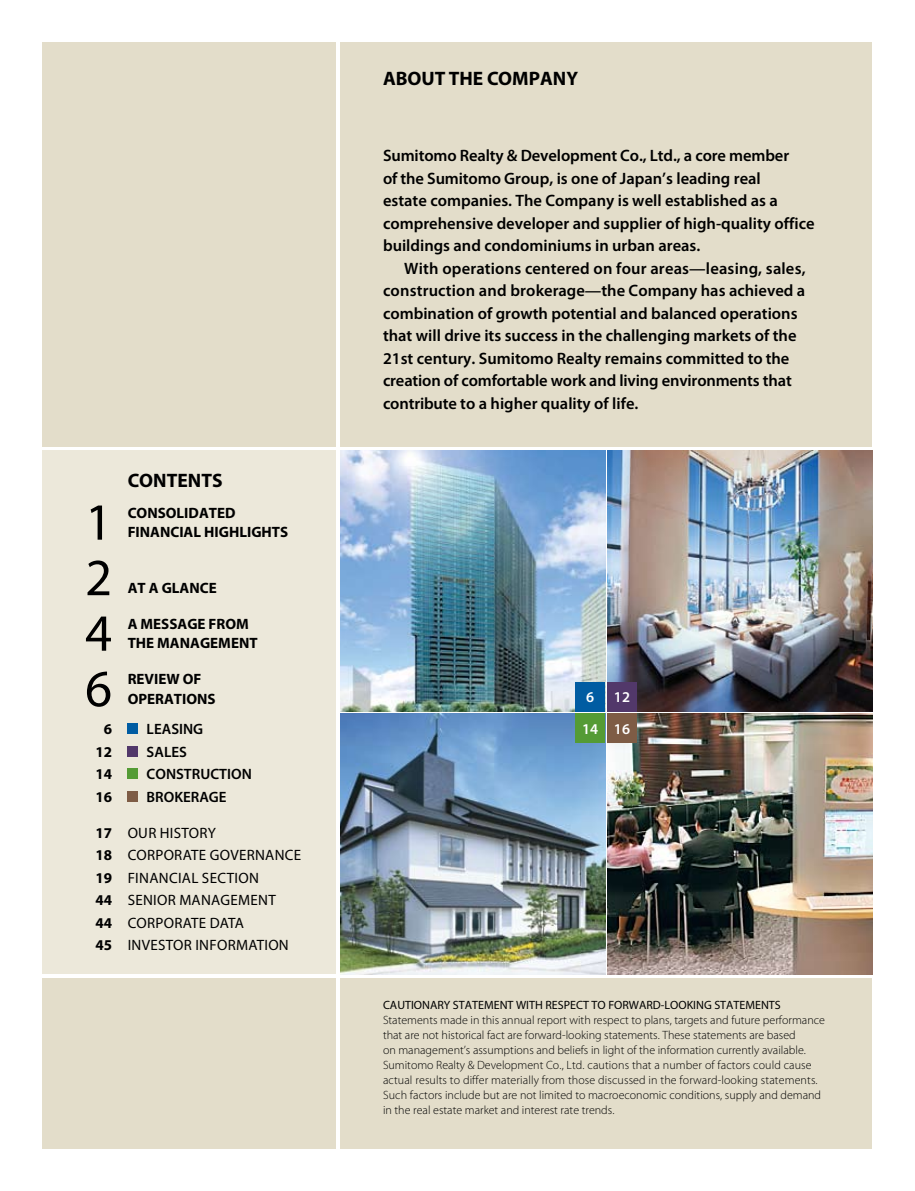
<style>
.page{position:relative;width:915px;height:1191px;background:#fff}
.page>*{position:absolute;margin:0;border:0;box-sizing:border-box;transform-origin:0 0}
.t1{font:52.5px "Myriad Pro";color:#000}
.t2{font:700 19.5px "Myriad Pro";color:#000}
.t3{font:600 16.5px/22.5px "Myriad Pro";color:#000}
.t4{font:15px/22.5px "Myriad Pro";letter-spacing:.02em;color:#000}
.t5{font:700 15px/19.5px "Myriad Pro";color:#000}
.t6{font:600 15px "Myriad Pro";color:#000}
.t7{font:600 15px/32px "Myriad Pro";color:#fff;text-align:right}
.t8{font:300 12px/15px "Myriad Pro";color:#000}
.t9{font:12px "Myriad Pro";color:#000}
.s1{font-weight:700}
</style>
<div class="page">
<div style="left:43px;top:451px;width:293px;height:523px;background:#ece8da"></div>
<div style="left:43px;top:43px;width:293px;height:403px;background:#e3ddca"></div>
<div style="left:43px;top:978px;width:293px;height:170px;background:#e3ddca"></div>
<div style="left:340px;top:978px;width:532px;height:170px;background:#e3ddca"></div>
<div style="left:340px;top:43px;width:532px;height:403px;background:#e3ddca"></div>
<div style="left:128px;top:723px;width:10px;height:11px;background:#005ca2"></div>
<div style="left:128px;top:746px;width:10px;height:10px;background:#52386a"></div>
<div style="left:128px;top:768px;width:10px;height:11px;background:#549b35"></div>
<div style="left:128px;top:791px;width:10px;height:10px;background:#7e5c45"></div>
<img style="left:340px;top:451px;width:265px;height:260px">
<img style="left:607px;top:451px;width:265px;height:260px">
<img style="left:340px;top:713px;width:265px;height:261px">
<img style="left:607px;top:713px;width:265px;height:261px">
<div style="left:575px;top:681px;width:30px;height:30px;background:#005ca2"></div>
<div style="left:607px;top:681px;width:30px;height:30px;background:#52386a"></div>
<div style="left:575px;top:713px;width:30px;height:30px;background:#549b35"></div>
<div style="left:607px;top:713px;width:30px;height:30px;background:#7e5c45"></div>
<p class="t2" style="left:128px;top:467px;width:25px">CONTENTS</p>
<h1 class="t1" style="left:85px;top:489px;width:28px">1</h1>
<p class="t5" style="left:128px;top:502px;width:162px">CONSOLIDATED<br>FINANCIAL HIGHLIGHTS</p>
<h1 class="t1" style="left:85px;top:545px;width:28px">2</h1>
<p class="t5" style="left:128px;top:577px;width:90px">AT A GLANCE</p>
<h1 class="t1" style="left:85px;top:600px;width:28px">4</h1>
<p class="t5" style="left:128px;top:613px;width:131px">A MESSAGE FROM<br>THE MANAGEMENT</p>
<h1 class="t1" style="left:85px;top:656px;width:28px">6</h1>
<p class="t5" style="left:128px;top:669px;width:89px">REVIEW OF<br>OPERATIONS</p>
<p class="t5" style="left:104px;top:718px;width:10px">6</p>
<p class="t6" style="left:147px;top:719px;width:47px">Leasing</p>
<p class="t5" style="left:95px;top:741px;width:18px">12</p>
<p class="t6" style="left:147px;top:742px;width:17px">Sales</p>
<p class="t5" style="left:95px;top:763px;width:18px">14</p>
<p class="t6" style="left:147px;top:764px;width:19px">Construct</p>
<p class="t6" style="left:227px;top:764px;width:15px">ion</p>
<p class="t5" style="left:95px;top:786px;width:18px">16</p>
<p class="t6" style="left:147px;top:787px;width:46px">Brokerage</p>
<p class="t4" style="left:95px;top:821px;width:207px"><span class="s1">17</span> OUR HISTORY<br><span class="s1">18</span> CORPORATE GOVERNANCE<br><span class="s1">19</span> FINANCIAL SECTION<br><span class="s1">44</span> SENIOR MANAGEMENT<br><span class="s1">44</span> CORPORATE DATA<br><span class="s1">45</span> IN</p>
<p class="t4" style="left:142px;top:933px;width:146px">VESTOR INFORMATION</p>
<p class="t2" style="left:383px;top:66px;width:197px">ABOUT THE COMPANY</p>
<p class="t3" style="left:383px;top:144px;width:433px">Sumitomo Realty &amp; Development Co., Ltd., a core member<br>of the Sumitomo Group, is one of Japan’s leading real<br>estate companies. The Company is well established as a comprehensive developer and supplier of high-quality office buildings and condominiums in urban areas.</p>
<p class="t3" style="left:383px;top:256px;width:424px;text-indent:21px">With operations centered on four areas—leasing, sales, construction and brokerage—the Company has achieved a combination of growth potential and balanced operations that will drive its success in the challenging markets of the 21st century. Sumitomo Realty remains committed to the creation of comfortable work and living environments that contribute to a higher quality of life.</p>
<p class="t7" style="left:581px;top:680px;width:50px">12<br>14 16</p>
<p class="t7" style="left:586px;top:680px;width:10px">6</p>
<p class="t9" style="left:383px;top:997px;width:290px">CAUTIO NARY STATEME NT WITH RESPECT TO FORWARD-LOO</p>
<p class="t9" style="left:686px;top:997px;width:95px">KING STATEME NTS</p>
<p class="t8" style="left:383px;top:1012px;width:443px">Statements made in this annual report with respect to plans, targets and future performance that are not historical fact are forward-looking statements. These statements are based<br>on management’s assumptions and beliefs in light of the information currently available.<br>Sumitomo Realty &amp; Development Co., Ltd. cautions that a number of factors could cause actual results to differ materially from those discussed in the forward-looking statements.<br>Such factors include but are not limited to macroeconomic conditions, supply and demand in the real estate market and interest rate trends.</p>
</div>
